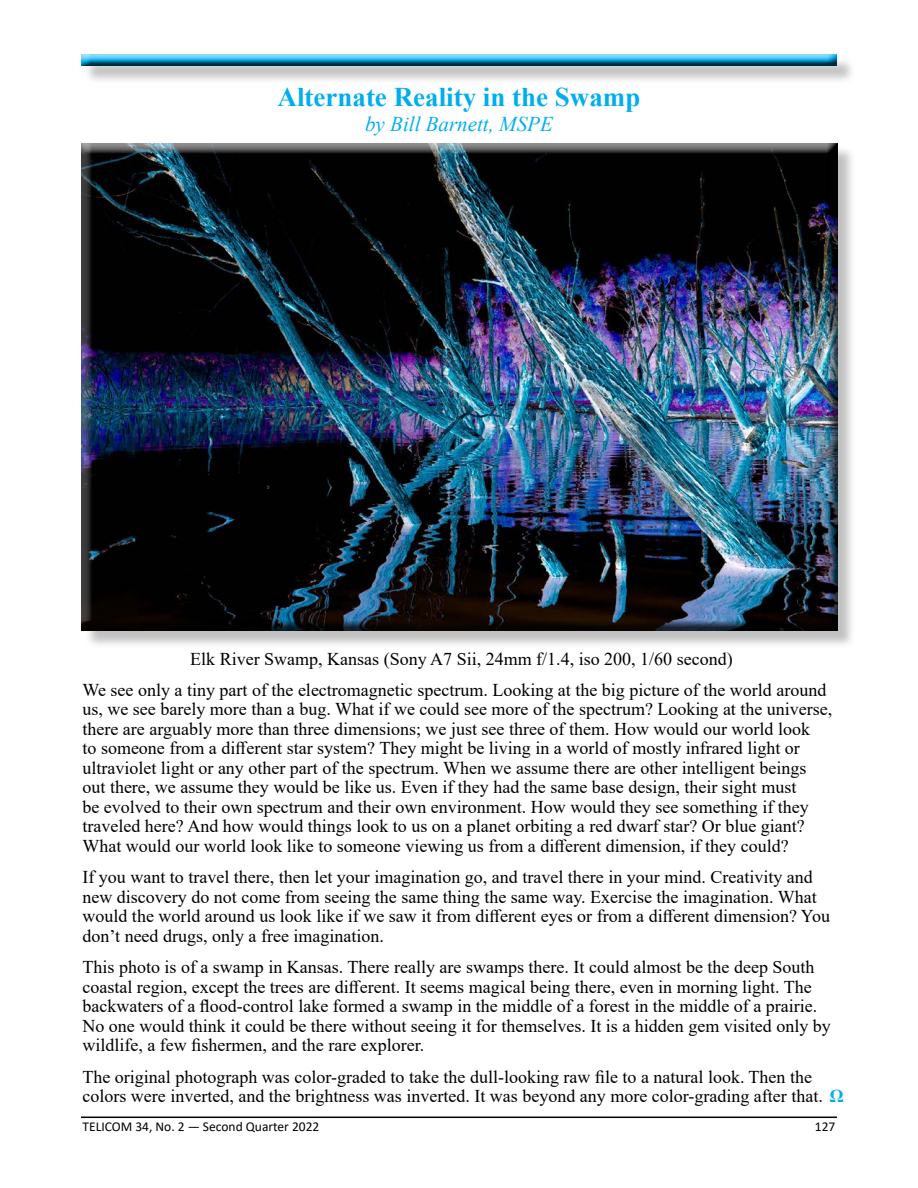
<style>
.page{position:relative;width:918px;height:1188px;background:#fff}
.page>*{position:absolute;margin:0;border:0;box-sizing:border-box;transform-origin:0 0}
.t1{font:700 27px "Times New Roman";color:#00aeef}
.t2{font:italic 21px "Times New Roman";color:#00aeef}
.t3{font:18px/19.5px "Times New Roman";color:#000}
.t4{font:13.5px "Calibri";color:#000}
.s1{font-weight:700;color:#00aeef}
</style>
<div class="page">
<hr style="left:81px;top:1117px;width:756px;height:1px;background:#000">
<div style="left:84px;top:146px;width:772px;height:503px;background:#000;opacity:.25"></div>
<div style="left:82px;top:144px;width:757px;height:487px;background:#000;opacity:.75"></div>
<div style="left:83px;top:56px;width:772px;height:29px;background:#000;opacity:.25"></div>
<div style="left:80px;top:54px;width:758px;height:14px;background:#000;opacity:.75"></div>
<h1 class="t1" style="left:278px;top:78px;width:364px">Alternate Reality in the Swamp</h1>
<p class="t2" style="left:365px;top:110px;width:189px">by Bill Barnett, MSPE</p>
<p class="t3" style="left:82px;top:642px;width:745px;line-height:31.5px;text-indent:108px">Elk River Swamp, Kansas (Sony A7 Sii, 24mm f/1.4, iso 200, 1/60 second)<br>We see only a tiny part of the electromagnetic spectrum. Looking at the big picture of the world around</p>
<p class="t3" style="left:82px;top:699px;width:751px">us, we see barely more than a bug. What if we could see more of the spectrum? Looking at the universe, there are arguably more than three dimensions; we just see three of them. How would our world look<br>to someone from a different star system? They might be living in a world of mostly infrared light or ultraviolet light or any other part of the spectrum. When we assume there are other intelligent beings out there, we assume they would be like us. Even if they had the same base design, their sight must<br>be evolved to their own spectrum and their own environment. How would they see something if they traveled here? And how would things look to us on a planet orbiting a red dwarf star? Or blue giant?<br>What would our world look like to someone viewing us from a different dimension, if they could?</p>
<p class="t3" style="left:82px;top:867px;width:749px">If you want to travel there, then let your imagination go, and travel there in your mind. Creativity and new discovery do not come from seeing the same thing the same way. Exercise the imagination. What would the world around us look like if we saw it from different eyes or from a different dimension? You don’t need drugs, only a free imagination.</p>
<p class="t3" style="left:82px;top:957px;width:750px">This photo is of a swamp in Kansas. There really are swamps there. It could almost be the deep South coastal region, except the trees are different. It seems magical being there, even in morning light. The backwaters of a flood-control lake formed a swamp in the middle of a forest in the middle of a prairie.<br>No one would think it could be there without seeing it for themselves. It is a hidden gem visited only by wildlife, a few fishermen, and the rare explorer.</p>
<p class="t3" style="left:82px;top:1067px;width:763px">The original photograph was color-graded to take the dull-looking raw file to a natural look. Then the colors were inverted, and the brightness was inverted. It was beyond any more color-grading after that. <span class="s1">Ω</span></p>
<p class="t4" style="left:83px;top:1117px;width:238px">TELICOM 34, No. 2 — Second Quarter 2022</p>
<p class="t4" style="left:815px;top:1117px;width:22px">127</p>
</div>
